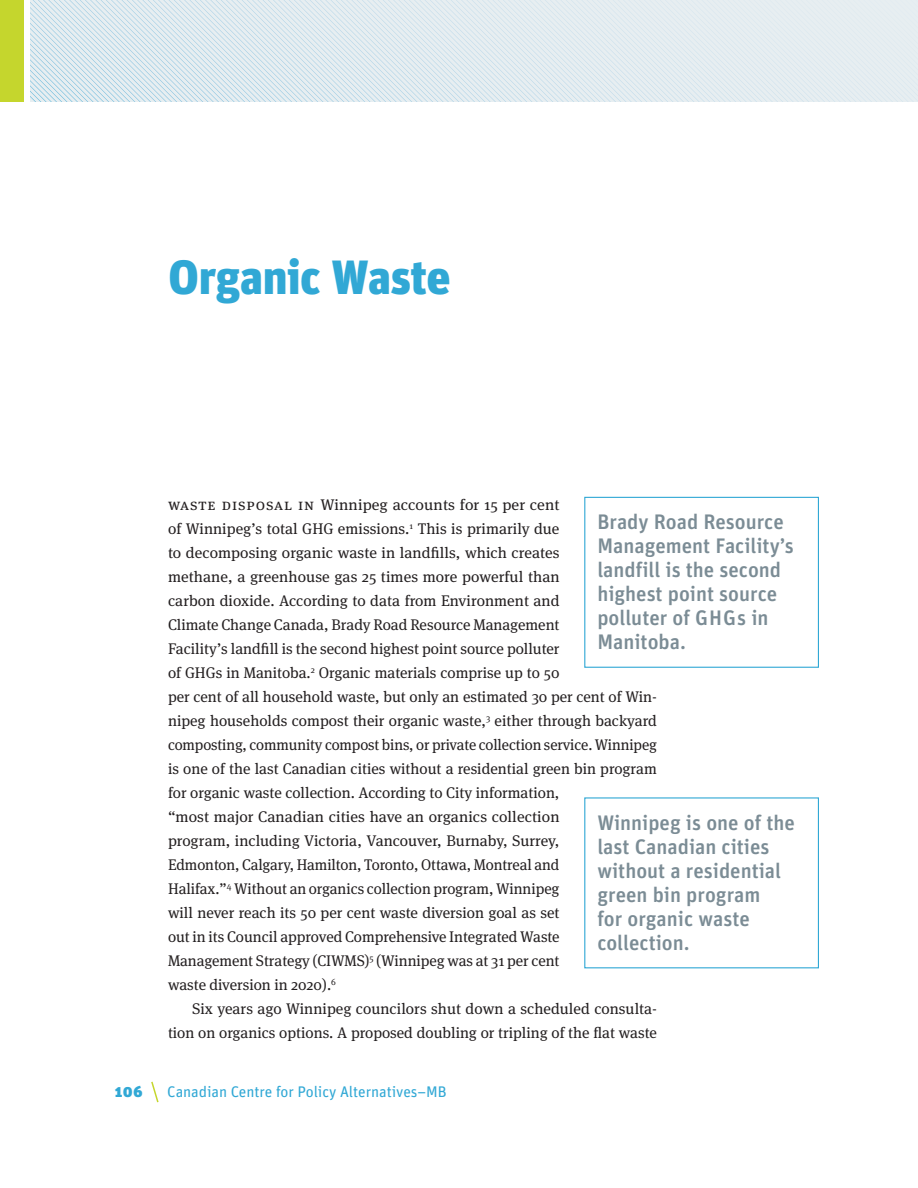
<style>
.page{position:relative;width:918px;height:1188px;background:#fff}
.page>*{position:absolute;margin:0;border:0;box-sizing:border-box;transform-origin:0 0}
.Chapter_title{font:900 48px "Unit";letter-spacing:-.01em;color:#31a8d5}
.Pull_quote{font:500 21px/24px "Unit";color:#7b8c95}
.Body_text__chapter_o{font:15.3px/24px "Meta Serif OT";color:#231f20;scale:1.04 1}
.Body_text{font:15.3px/24px "Meta Serif OT";color:#231f20;text-align:right}
.t1{font:15.3px "Unit";letter-spacing:-.005em;color:#31a8d5}
.t2{font:900 15.3px "Unit";color:#31a8d5}
</style>
<div class="page">
<svg style="left:151px;top:1081px;width:8px;height:22px"></svg>
<div style="left:0;top:0;width:24px;height:102px;background:#c5d62d"></div>
<svg style="left:30px;top:0;width:888px;height:102px;background:#dfeaef"></svg>
<div style="left:584px;top:497px;width:235px;height:171px;border:1px solid #31a8d5"></div>
<div style="left:584px;top:797px;width:235px;height:171px;border:1px solid #31a8d5"></div>
<p class="Chapter_title" style="left:168px;top:247px;width:284px">Organic Waste</p>
<p class="Body_text__chapter_o" style="left:168px;top:493px;width:472px">Wast e dispo sal in Winnipeg accounts for 15 per cent<br>of Winnipeg’s total GHG emissions.<sup>1</sup> This is primarily due<br>to decomposing organic waste in landfills, which creates<br>methane, a greenhouse gas 25 times more powerful than<br>carbon dioxide. According to data from Environment and<br>Climate Change Canada, Brady Road Resource Management<br>Facility’s landfill is the second highest point source polluter<br>of GHGs in Manitoba.<sup>2</sup> Organic materials comprise up to 50<br>per cent of all household waste, but only an estimated 30 per cent of Win&shy;nipeg households compost their organic waste,<sup>3</sup> either through backyard composting, community compost bins, or private collection service. Winnipeg is one of the last Canadian cities without a residential green bin program for organic waste collection. According to City information,<br>“most major Canadian cities have an organics collection<br>program, including Victoria, Vancouver, Burnaby, Surrey,<br>Edmonton, Calgary, Hamilton, Toronto, Ottawa, Montreal and<br>Halifax.”<sup>4</sup> Without an organics collection program, Winnipeg<br>will never reach its 50 per cent waste diversion goal as set<br>out in its Council approved Comprehensive Integrated Waste<br>Management Strategy (CIWMS)<sup>5</sup> (Winnipeg was at 31 per cent<br>waste diversion in 2020).<sup>6</sup></p>
<p class="Body_text" style="left:168px;top:997px;width:491px">Six years ago Winnipeg councilors shut down a scheduled consulta&shy;tion on organics options. A proposed doubling or tripling of the flat waste</p>
<p class="Pull_quote" style="left:597px;top:510px;width:198px">Brady Road Resource<br>Management Facility’s landfill is the second highest point source polluter of GHGs in<br>Manitoba.</p>
<p class="Pull_quote" style="left:597px;top:810px;width:199px">Winnipeg is one of the last Canadian cities without a residential green bin program<br>for organic waste collection.</p>
<p class="t2" style="left:115px;top:1082px;width:29px">106</p>
<p class="t1" style="left:167px;top:1083px;width:281px">Canadian Centre for Policy Alternatives–MB</p>
</div>
